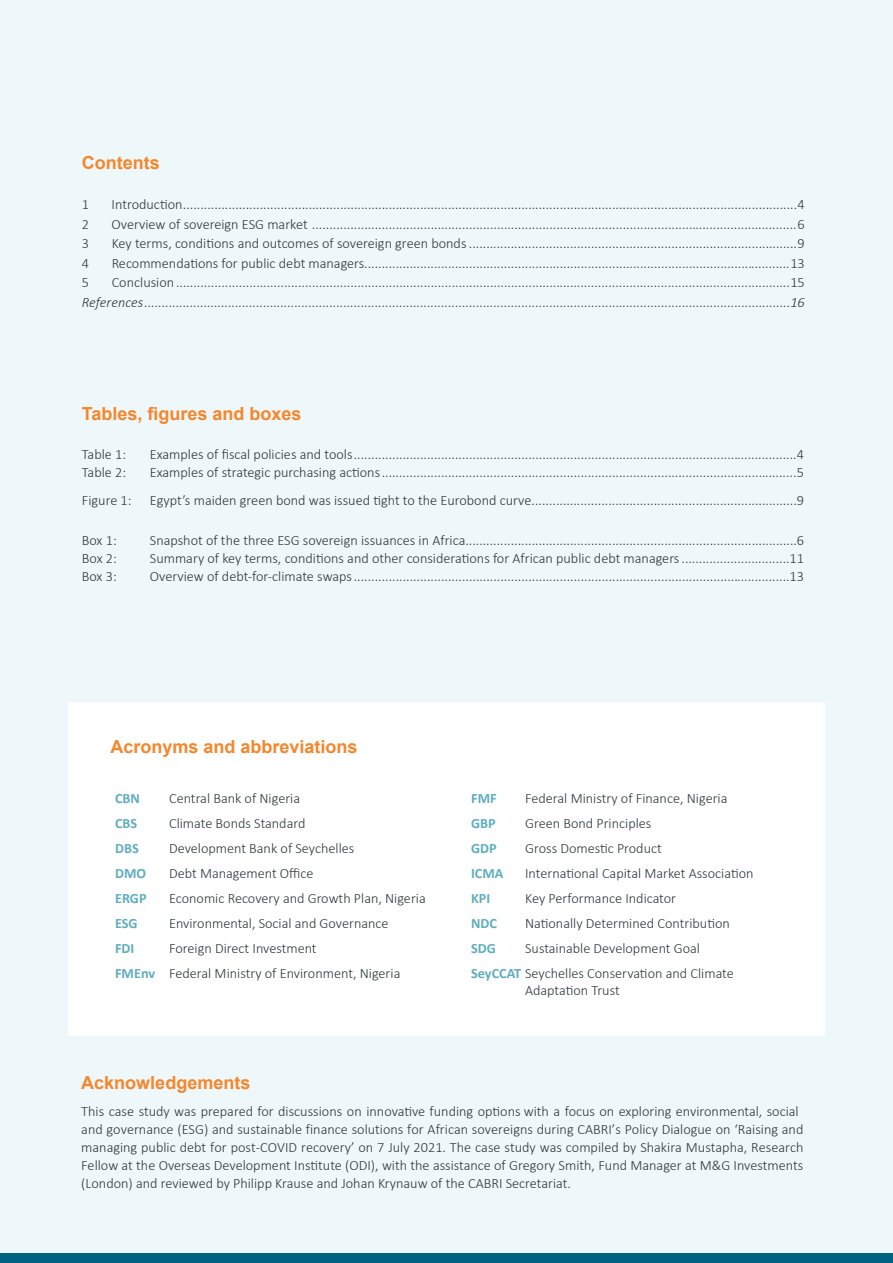
<style>
.page{position:relative;width:893px;height:1263px;background:#fff}
.page>*{position:absolute;margin:0;border:0;box-sizing:border-box;transform-origin:0 0}
.t1{font:700 18px "Arial";color:#f6862b}
.t2{font:300 14.25px/18px "Calibri";color:#2d3739}
.t3{font:italic 300 14.25px "Calibri";color:#2d3739}
.t4{font:700 14.25px "Calibri";color:#5eadc0}
.s1{font-weight:700;color:#5eadc0}
</style>
<div class="page">
<div style="left:0;top:0;width:893px;height:1262px;background:#eef7f9"></div>
<div style="left:68px;top:702px;width:757px;height:334px;background:#fff"></div>
<div style="left:0;top:1254px;width:893px;height:9px;background:#006380"></div>
<p class="t1" style="left:82px;top:150px;width:79px">Contents</p>
<p class="t2" style="left:82px;top:195px;width:9px">1</p>
<p class="t2" style="left:112px;top:195px;width:695px">Introduction................................................................................................................................................................................4</p>
<p class="t2" style="left:82px;top:215px;width:9px">2</p>
<p class="t2" style="left:112px;top:215px;width:695px">Overview of sovereign ESG market ...........................................................................................................................................6</p>
<p class="t2" style="left:82px;top:234px;width:9px">3</p>
<p class="t2" style="left:112px;top:234px;width:695px">Key terms, conditions and outcomes of sovereign green bonds ..............................................................................................9</p>
<p class="t2" style="left:82px;top:254px;width:9px">4</p>
<p class="t2" style="left:112px;top:254px;width:695px">Recommendations for public debt managers..........................................................................................................................13</p>
<p class="t2" style="left:82px;top:273px;width:9px">5</p>
<p class="t2" style="left:112px;top:273px;width:695px">Conclusion................................................................................................................................................................................15</p>
<p class="t3" style="left:82px;top:293px;width:724px">References.........................................................................................................................................................................................16</p>
<p class="t1" style="left:82px;top:401px;width:221px">Tables, figures and boxes</p>
<p class="t2" style="left:82px;top:445px;width:46px">Table 1:</p>
<p class="t2" style="left:150px;top:445px;width:656px">Examples of fiscal policies and tools...............................................................................................................................4</p>
<p class="t2" style="left:82px;top:463px;width:46px">Table 2:</p>
<p class="t2" style="left:150px;top:463px;width:656px">Examples of strategic purchasing actions.......................................................................................................................5</p>
<p class="t2" style="left:82px;top:491px;width:51px">Figure 1:</p>
<p class="t2" style="left:150px;top:491px;width:656px">Egypt’s maiden green bond was issued tight to the Eurobond curve............................................................................9</p>
<p class="t2" style="left:82px;top:531px;width:36px">Box 1:</p>
<p class="t2" style="left:150px;top:531px;width:656px">Snapshot of the three ESG sovereign issuances in Africa...............................................................................................6</p>
<p class="t2" style="left:82px;top:549px;width:36px">Box 2:</p>
<p class="t2" style="left:150px;top:549px;width:656px">Summary of key terms, conditions and other considerations for African public debt managers...............................11</p>
<p class="t2" style="left:82px;top:567px;width:36px">Box 3:</p>
<p class="t2" style="left:150px;top:567px;width:656px">Overview of debt-for-climate swaps.............................................................................................................................13</p>
<p class="t1" style="left:111px;top:735px;width:249px">Acronyms and abbreviations</p>
<p class="t4" style="left:115px;top:789px;width:26px">CBN</p>
<p class="t2" style="left:169px;top:789px;width:133px">Central Bank of Nigeria</p>
<p class="t4" style="left:115px;top:814px;width:24px">CBS</p>
<p class="t2" style="left:169px;top:814px;width:138px">Climate Bonds Standard</p>
<p class="t4" style="left:115px;top:839px;width:25px">DBS</p>
<p class="t2" style="left:169px;top:839px;width:187px">Development Bank of Seychelles</p>
<p class="t4" style="left:115px;top:864px;width:33px">DMO</p>
<p class="t2" style="left:169px;top:864px;width:146px">Debt Management Office</p>
<p class="t4" style="left:115px;top:889px;width:33px">ERGP</p>
<p class="t2" style="left:169px;top:889px;width:258px">Economic Recovery and Growth Plan, Nigeria</p>
<p class="t4" style="left:115px;top:914px;width:24px">ESG</p>
<p class="t2" style="left:169px;top:914px;width:221px">Environmental, Social and Governance</p>
<p class="t4" style="left:115px;top:939px;width:21px">FDI</p>
<p class="t2" style="left:115px;top:936px;width:287px;line-height:25px;text-indent:54px">Foreign Direct Investment<br><span class="s1">FMEnv</span> Federal Ministry of Environment, Nigeria</p>
<p class="t4" style="left:471px;top:789px;width:27px">FMF</p>
<p class="t2" style="left:525px;top:789px;width:204px">Federal Ministry of Finance, Nigeria</p>
<p class="t4" style="left:471px;top:814px;width:26px">GBP</p>
<p class="t2" style="left:525px;top:814px;width:128px">Green Bond Principles</p>
<p class="t4" style="left:471px;top:839px;width:27px">GDP</p>
<p class="t2" style="left:525px;top:839px;width:138px">Gross Domestic Product</p>
<p class="t4" style="left:471px;top:864px;width:34px">ICMA</p>
<p class="t2" style="left:525px;top:864px;width:230px">International Capital Market Association</p>
<p class="t4" style="left:471px;top:889px;width:21px">KPI</p>
<p class="t2" style="left:525px;top:889px;width:153px">Key Performance Indicator</p>
<p class="t4" style="left:471px;top:914px;width:27px">NDC</p>
<p class="t2" style="left:525px;top:914px;width:206px">Nationally Determined Contribution</p>
<p class="t4" style="left:471px;top:939px;width:26px">SDG</p>
<p class="t2" style="left:471px;top:936px;width:264px;line-height:25px;text-indent:54px">Sustainable Development Goal<br><span class="s1">SeyCCAT</span> Seychelles Conservation and Climate</p>
<p class="t2" style="left:525px;top:981px;width:96px">Adaptation Trust</p>
<p class="t1" style="left:81px;top:1071px;width:171px">Acknowledgements</p>
<p class="t2" style="left:81px;top:1102px;width:724px">This case study was prepared for discussions on innovative funding options with a focus on exploring environmental, social and governance (ESG) and sustainable finance solutions for African sovereigns during CABRI’s Policy Dialogue on ‘Raising and managing public debt for post-COVID recovery’ on 7 July 2021. The case study was compiled by Shakira Mustapha, Research Fellow at the Overseas Development Institute (ODI), with the assistance of Gregory Smith, Fund Manager at M&amp;G Investments (London) and reviewed by Philipp Krause and Johan Krynauw of the CABRI Secretariat.</p>
</div>
